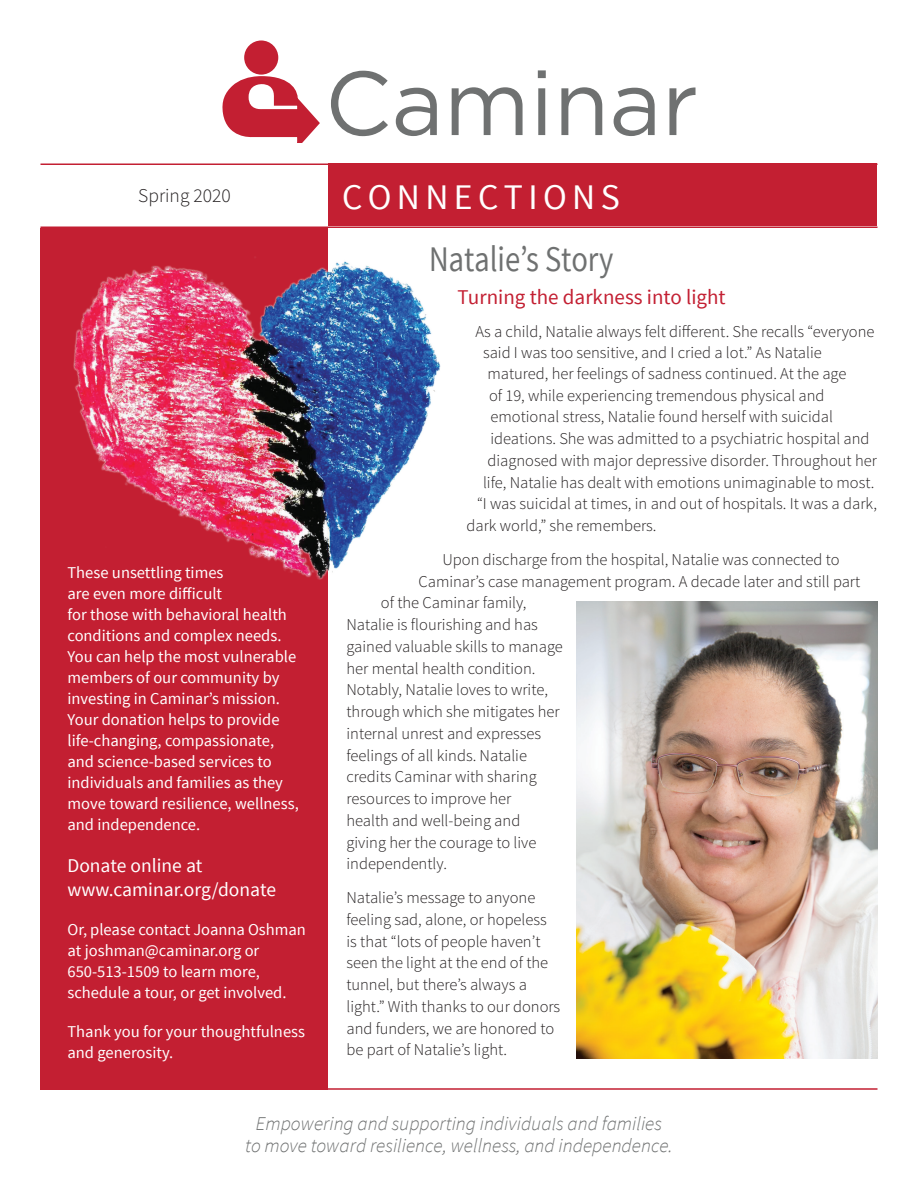
<style>
.page{position:relative;width:918px;height:1188px;background:#fff}
.page>*{position:absolute;margin:0;border:0;box-sizing:border-box;transform-origin:0 0}
.t1{font:36px "Source Sans Pro";color:#6f7171;scale:.85 1}
.t2{font:36px "Source Sans Pro";letter-spacing:.15em;color:#fff}
.t3{font:21px "Source Sans Pro";color:#c31f32}
.t4{font:italic 300 19.5px/22.5px "Source Sans Pro";color:#6f7171;text-align:center}
.t5{font:19.5px/24px "Source Sans Pro";color:#fff}
.t6{font:300 19.5px "Source Sans Pro";color:#231f20}
.t7{font:300 16.5px/21.8px "Source Sans Pro";color:#231f20}
.t8{font:16.5px/21px "Source Sans Pro";color:#fff}
</style>
<div class="page">
<div style="left:40px;top:228px;width:288px;height:862px;background:#c31f32"></div>
<div style="left:328px;top:164px;width:550px;height:62px;background:#c31f32"></div>
<div style="left:244px;top:40px;width:34px;height:35px;background:#c31f32;border-radius:50%"></div>
<svg style="left:222px;top:74px;width:98px;height:68px"></svg>
<svg style="left:331px;top:70px;width:365px;height:66px"></svg>
<hr style="left:40px;top:1088px;width:838px;height:2px;background:#c31f32">
<hr style="left:40px;top:164px;width:838px;height:1px;background:#c31f32">
<hr style="left:40px;top:226px;width:838px;height:2px;background:#c31f32">
<img style="left:73px;top:257px;width:368px;height:323px">
<img style="left:577px;top:602px;width:301px;height:457px">
<p class="t6" style="left:138px;top:184px;width:94px">Spring 2020</p>
<p class="t8" style="left:68px;top:562px;width:233px">These unsettling times<br>are even more difficult<br>for those with behavioral health conditions and complex needs.<br>You can help the most vulnerable members of our community by investing in Caminar’s mission.<br>Your donation helps to provide life-changing, compassionate, and science-based services to individuals and families as they move toward resilience, wellness, and independence.</p>
<p class="t5" style="left:68px;top:853px;width:210px">Donate online at www.caminar.org/donate</p>
<p class="t8" style="left:68px;top:919px;width:240px">Or, please contact Joanna Oshman at joshman@caminar.org or<br>650-513-1509 to learn more, schedule a tour, or get involved.</p>
<p class="t8" style="left:68px;top:1021px;width:239px">Thank you for your thoughtfulness and generosity.</p>
<h1 class="t2" style="left:342px;top:174px;width:279px">CONNECTIONS</h1>
<h1 class="t1" style="left:429px;top:237px;width:218px">Natalie’s Story</h1>
<p class="t3" style="left:458px;top:284px;width:270px">Turning the darkness into light</p>
<p class="t7" style="left:476px;top:321px;width:401px">As a child, Natalie always felt different. She recalls “everyone</p>
<p class="t7" style="left:483px;top:342px;width:340px">said I was too sensitive, and I cried a lot.” As Natalie</p>
<p class="t7" style="left:488px;top:363px;width:360px">matured, her feelings of sadness continued. At the age</p>
<p class="t7" style="left:489px;top:384px;width:337px">of 19, while experiencing tremendous physical and</p>
<p class="t7" style="left:491px;top:406px;width:344px">emotional stress, Natalie found herself with suicidal</p>
<p class="t7" style="left:491px;top:428px;width:381px">ideations. She was admitted to a psychiatric hospital and</p>
<p class="t7" style="left:488px;top:450px;width:391px">diagnosed with major depressive disorder. Throughout her</p>
<p class="t7" style="left:483px;top:471px;width:393px">life, Natalie has dealt with emotions unimaginable to most.</p>
<p class="t7" style="left:477px;top:493px;width:402px">“I was suicidal at times, in and out of hospitals. It was a dark,</p>
<p class="t7" style="left:467px;top:515px;width:191px">dark world,” she remembers.</p>
<p class="t7" style="left:442px;top:549px;width:399px">Upon discharge from the hospital, Natalie was connected to</p>
<p class="t7" style="left:418px;top:570px;width:443px">Caminar’s case management program. A decade later and still part</p>
<p class="t7" style="left:381px;top:592px;width:147px">of the Caminar family,</p>
<p class="t7" style="left:346px;top:614px;width:193px">Natalie is flourishing and has</p>
<p class="t7" style="left:346px;top:636px;width:218px">gained valuable skills to manage</p>
<p class="t7" style="left:346px;top:657px;width:190px">her mental health condition.</p>
<p class="t7" style="left:346px;top:679px;width:203px">Notably, Natalie loves to write,</p>
<p class="t7" style="left:346px;top:701px;width:215px">through which she mitigates her</p>
<p class="t7" style="left:346px;top:723px;width:196px">internal unrest and expresses</p>
<p class="t7" style="left:346px;top:744px;width:182px">feelings of all kinds. Natalie</p>
<p class="t7" style="left:346px;top:766px;width:192px">credits Caminar with sharing</p>
<p class="t7" style="left:346px;top:788px;width:166px">resources to improve her</p>
<p class="t7" style="left:346px;top:810px;width:175px">health and well-being and</p>
<p class="t7" style="left:346px;top:831px;width:191px">giving her the courage to live</p>
<p class="t7" style="left:346px;top:853px;width:102px">independently.</p>
<p class="t7" style="left:346px;top:887px;width:215px">Natalie’s message to anyone feeling sad, alone, or hopeless is that “lots of people haven’t seen the light at the end of the tunnel, but there’s always a light.” With thanks to our donors and funders, we are honored to be part of Natalie’s light.</p>
<p class="t4" style="left:245px;top:1112px;width:429px">Empowering and supporting individuals and families<br>to move toward resilience, wellness, and independence.</p>
</div>
